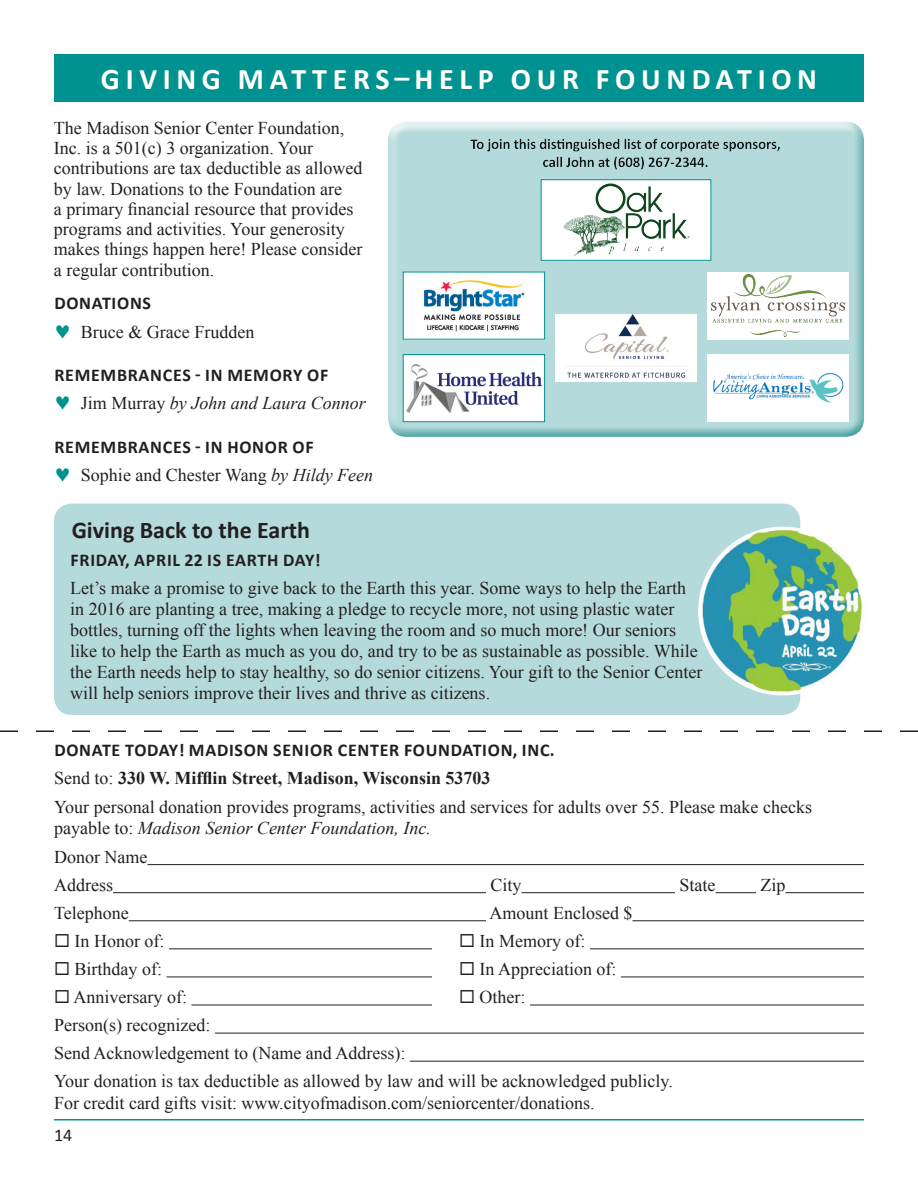
<style>
.page{position:relative;width:918px;height:1188px;background:#fff}
.page>*{position:absolute;margin:0;border:0;box-sizing:border-box;transform-origin:0 0}
.t1{font:700 30px "Calibri";letter-spacing:.19em;color:#fff}
.t2{font:700 24px "Calibri";color:#231f20}
.t3{font:18px/20.2px "Times New Roman";color:#231f20}
.t4{font:700 18px "Calibri";letter-spacing:.04em;color:#231f20}
.t5{font:italic 18px/28.2px "Times New Roman";color:#231f20}
.t6{font:18px "Calibri";color:#231f20}
.s1{font-style:normal}
.s2{font-style:italic}
.s3{font-weight:700}
</style>
<div class="page">
<hr style="left:54px;top:1119px;width:810px;height:1px;background:#009290">
<div style="left:54px;top:54px;width:810px;height:47px;background:#009290"></div>
<svg style="left:0;top:730px;width:918px;height:2px"></svg>
<hr style="left:147px;top:864px;width:717px;height:1px;background:#231f20">
<hr style="left:113px;top:892px;width:373px;height:1px;background:#231f20">
<hr style="left:522px;top:892px;width:153px;height:1px;background:#231f20">
<hr style="left:715px;top:892px;width:41px;height:1px;background:#231f20">
<hr style="left:785px;top:892px;width:79px;height:1px;background:#231f20">
<hr style="left:129px;top:920px;width:357px;height:1px;background:#231f20">
<hr style="left:632px;top:920px;width:232px;height:1px;background:#231f20">
<hr style="left:169px;top:948px;width:263px;height:1px;background:#231f20">
<hr style="left:590px;top:948px;width:274px;height:1px;background:#231f20">
<hr style="left:167px;top:976px;width:265px;height:1px;background:#231f20">
<hr style="left:621px;top:976px;width:243px;height:1px;background:#231f20">
<hr style="left:192px;top:1005px;width:240px;height:1px;background:#231f20">
<hr style="left:530px;top:1005px;width:334px;height:1px;background:#231f20">
<hr style="left:215px;top:1033px;width:649px;height:1px;background:#231f20">
<hr style="left:410px;top:1061px;width:454px;height:1px;background:#231f20">
<div style="left:386px;top:123px;width:479px;height:315px;background:#009290;opacity:.75"></div>
<div style="left:541px;top:180px;width:170px;height:80px;background:#fff"></div>
<img style="left:563px;top:183px;width:127px;height:74px">
<div style="left:541px;top:180px;width:170px;height:81px;border:1px solid #009290"></div>
<div style="left:707px;top:272px;width:142px;height:67px;background:#fff"></div>
<img style="left:712px;top:275px;width:133px;height:61px">
<img style="left:405px;top:274px;width:138px;height:63px">
<div style="left:555px;top:314px;width:142px;height:67px;background:#fff"></div>
<img style="left:565px;top:315px;width:122px;height:63px">
<div style="left:403px;top:355px;width:142px;height:67px;background:#fff"></div>
<img style="left:406px;top:364px;width:135px;height:48px">
<div style="left:403px;top:354px;width:142px;height:68px;border:1px solid #009290"></div>
<div style="left:707px;top:354px;width:142px;height:68px;background:#fff"></div>
<img style="left:713px;top:373px;width:131px;height:30px">
<div style="left:54px;top:504px;width:746px;height:211px;background:#b5dadb;border-radius:18px"></div>
<img style="left:699px;top:527px;width:167px;height:168px;border-radius:84px">
<h1 class="t1" style="left:101px;top:60px;width:189px">G IV ING MATT</h1>
<h1 class="t1" style="left:333px;top:60px;width:486px">ER S–HELP OUR F OUNDAT ION</h1>
<p class="t3" style="left:54px;top:118px;width:310px">The Madison Senior Center Foundation, Inc. is a 501(c) 3 organization. Your contributions are tax deductible as allowed by law. Donations to the Foundation are<br>a primary financial resource that provides programs and activities. Your generosity makes things happen here! Please consider a regular contribution.</p>
<p class="t4" style="left:54px;top:292px;width:97px">DONATIONS</p>
<p class="t3" style="left:81px;top:321px;width:175px">Bruce &amp; Grace Frudden</p>
<p class="t4" style="left:54px;top:364px;width:75px">REMEMBRA</p>
<p class="t4" style="left:150px;top:364px;width:168px">NCES - IN MEMORY OF</p>
<p class="t5" style="left:81px;top:389px;width:286px"><span class="s1">Jim Murray</span> by John and Laura Connor</p>
<p class="t4" style="left:54px;top:435px;width:75px">REMEMBRA</p>
<p class="t4" style="left:150px;top:435px;width:91px">NCES - IN HONO</p>
<p class="t4" style="left:278px;top:435px;width:26px">R OF</p>
<p class="t3" style="left:81px;top:465px;width:294px">Sophie and Chester Wang <span class="s2">by Hildy Feen</span></p>
<h2 class="t2" style="left:72px;top:514px;width:240px">GIVING BACK TO THE EARTH</h2>
<p class="t4" style="left:71px;top:549px;width:167px">FRIDAY, APRIL 22 IS EART</p>
<p class="t4" style="left:267px;top:549px;width:55px">H DAY !</p>
<p class="t3" style="left:70px;top:577px;width:634px;line-height:21px">Let’s make a promise to give back to the Earth this year. Some ways to help the Earth in 2016 are planting a tree, making a pledge to recycle more, not using plastic water bottles, turning off the lights when leaving the room and so much more! Our seniors like to help the Earth as much as you do, and try to be as sustainable as possible. While the Earth needs help to stay healthy, so do senior citizens. Your gift to the Senior Center will help seniors improve their lives and thrive as citizens.</p>
<p class="t4" style="left:54px;top:739px;width:502px">DONATE TODAY! MADISON SENIOR CENTER FOUNDATION, INC.</p>
<p class="t3" style="left:54px;top:764px;width:760px;line-height:28.3px">Send to: <span class="s3">330 W. Mifflin Street, Madison, Wisconsin 53703<br></span>Your personal donation provides programs, activities and services for adults over 55. Please make checks</p>
<p class="t5" style="left:54px;top:814px;width:378px"><span class="s1">payable to:</span> Madison Senior Center Foundation, Inc.<br><span class="s1">Donor Name<br>Address</span></p>
<p class="t3" style="left:491px;top:874px;width:33px">City</p>
<p class="t3" style="left:680px;top:874px;width:37px">State</p>
<p class="t3" style="left:761px;top:874px;width:27px">Zip</p>
<p class="t3" style="left:54px;top:902px;width:76px">Telephone</p>
<p class="t3" style="left:490px;top:902px;width:144px">Amount Enclosed $</p>
<p class="t3" style="left:54px;top:930px;width:112px">◻ In Honor of:</p>
<p class="t3" style="left:459px;top:930px;width:128px">◻ In Memory of:</p>
<p class="t3" style="left:54px;top:959px;width:110px">◻ Birthday of:</p>
<p class="t3" style="left:459px;top:959px;width:159px">◻ In Appreciation of:</p>
<p class="t3" style="left:54px;top:987px;width:135px">◻ Anniversary of:</p>
<p class="t3" style="left:459px;top:987px;width:68px">◻ Other:</p>
<p class="t3" style="left:54px;top:1011px;width:620px;line-height:28px">Person(s) recognized:<br>Send Acknowledgement to (Name and Address):<br>Your donation is tax deductible as allowed by law and will be acknowledged publicly.</p>
<p class="t3" style="left:54px;top:1092px;width:542px">For credit card gifts visit: www.cityofmadison.com/seniorcenter/donations.</p>
<p class="t6" style="left:54px;top:1123px;width:20px">14</p>
</div>
